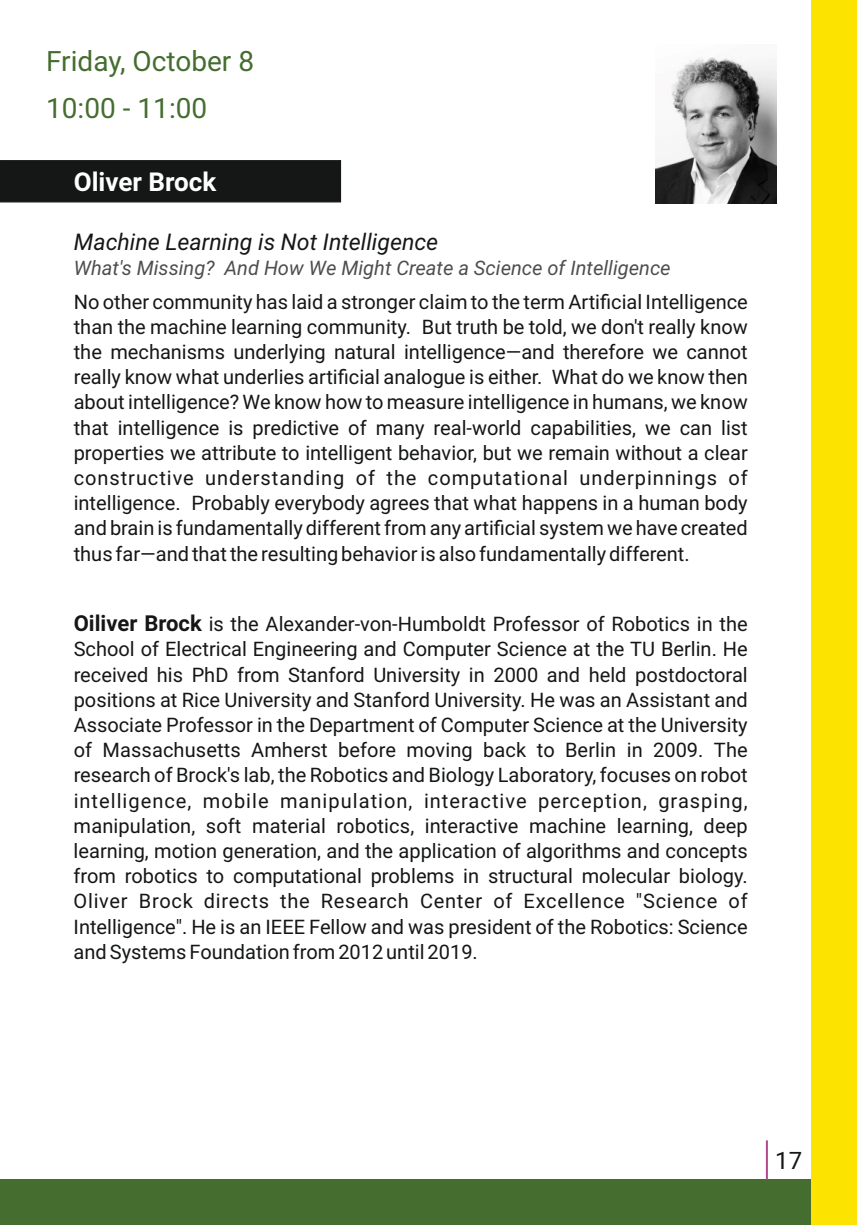
<style>
.page{position:relative;width:857px;height:1225px;background:#fff}
.page>*{position:absolute;margin:0;border:0;box-sizing:border-box;transform-origin:0 0}
.t1{font:28px/47px "Roboto";color:#456d30}
.t2{font:700 26px "Roboto";color:#fff}
.t3{font:24px "Roboto";color:#151616}
.t4{font:italic 23px "Roboto";color:#151616}
.t5{font:20px/25.2px "Roboto";color:#151616;text-align:justify}
.t6{font:italic 20px "Roboto";color:#4e4e4d}
.s1{font-weight:700;font-size:22px}
</style>
<div class="page">
<div style="left:0;top:1179px;width:811px;height:46px;background:#456d30"></div>
<div style="left:811px;top:0;width:45px;height:1225px;background:#fce400"></div>
<div style="left:0;top:160px;width:341px;height:43px;background:#151616"></div>
<img style="left:655px;top:57px;width:121px;height:146px">
<hr style="left:765px;top:1140px;width:2px;height:39px;background:#ad498c">
<h1 class="t1" style="left:46px;top:41px;width:209px">Friday, October 8<br>10:00 - 11:00</h1>
<h2 class="t2" style="left:74px;top:171px;width:144px">Oliver Brock</h2>
<p class="t4" style="left:74px;top:233px;width:366px">Machine Learning is Not Intelligence</p>
<p class="t6" style="left:74px;top:260px;width:598px">What's Missing? And How We Might Create a Science of Intelligence</p>
<p class="t5" style="left:74px;top:291px;width:675px">No other community has laid a stronger claim to the term Artificial Intelligence than the machine learning community. But truth be told, we don't really know the mechanisms underlying natural intelligence—and therefore we cannot really know what underlies artificial analogue is either. What do we know then about intelligence? We know how to measure intelligence in humans, we know that intelligence is predictive of many real-world capabilities, we can list properties we attribute to intelligent behavior, but we remain without a clear constructive understanding of the computational underpinnings of intelligence. Probably everybody agrees that what happens in a human body and brain is fundamentally different from any artificial system we have created thus far—and that the resulting behavior is also fundamentally different.</p>
<p class="t5" style="left:74px;top:613px;width:675px"><span class="s1">Oiliver Brock</span> is the Alexander-von-Humboldt Professor of Robotics in the School of Electrical Engineering and Computer Science at the TU Berlin. He received his PhD from Stanford University in 2000 and held postdoctoral positions at Rice University and Stanford University. He was an Assistant and Associate Professor in the Department of Computer Science at the University of Massachusetts Amherst before moving back to Berlin in 2009. The research of Brock's lab, the Robotics and Biology Laboratory, focuses on robot intelligence, mobile manipulation, interactive perception, grasping, manipulation, soft material robotics, interactive machine learning, deep learning, motion generation, and the application of algorithms and concepts from robotics to computational problems in structural molecular biology.<br>Oliver Brock directs the Research Center of Excellence "Science of Intelligence". He is an IEEE Fellow and was president of the Robotics: Science and Systems Foundation from 2012 until 2019.</p>
<p class="t3" style="left:774px;top:1150px;width:28px">17</p>
</div>
